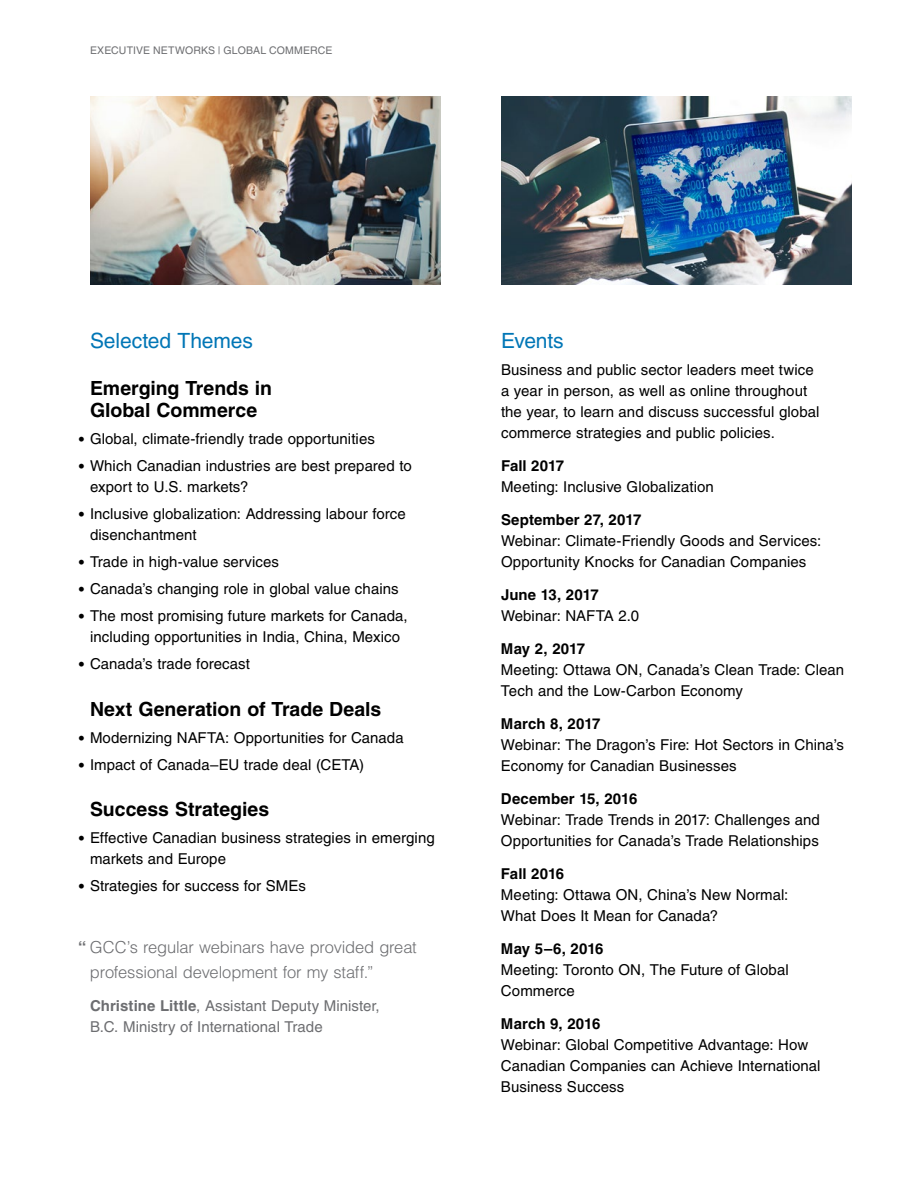
<style>
.page{position:relative;width:918px;height:1188px;background:#fff}
.page>*{position:absolute;margin:0;border:0;box-sizing:border-box;transform-origin:0 0}
.t1{font:21px "Helvetica LT Std";letter-spacing:-.005em;color:#0076b6}
.t2{font:700 19.5px/22.5px "Helvetica LT Std";color:#000}
.t3{font:300 16.5px/25.5px "Helvetica LT Std";letter-spacing:-.01em;color:#6d6e71}
.t4{font:15px/21px "Helvetica LT Std";letter-spacing:.005em;color:#000}
.t5{font:700 15px "Helvetica LT Std";letter-spacing:.005em;color:#000}
.t6{font:15px/21px "Helvetica LT Std";letter-spacing:.005em;color:#6d6e71}
.t7{font:10.5px "Helvetica LT Std";letter-spacing:.015em;color:#6d6e71}
.s1{font-weight:300;font-size:13.5px}
.s2{font-weight:700}
</style>
<div class="page">
<img style="left:90px;top:96px;width:351px;height:189px">
<img style="left:501px;top:96px;width:351px;height:189px">
<p class="t7" style="left:90px;top:44px;width:222px">EXECUTIVE NETWORKS | Global Commerce</p>
<h1 class="t1" style="left:90px;top:329px;width:165px">Selected Themes</h1>
<h2 class="t2" style="left:90px;top:376px;width:184px">Emerging Trends in<br>Global Commerce</h2>
<p class="t4" style="left:78px;top:428px;width:298px"><span class="s1">•</span> Global, climate-friendly trade opportunities</p>
<p class="t4" style="left:90px;top:455px;width:323px;text-indent:-12px"><span class="s1">•</span> Which Canadian industries are best prepared to export to U.S. markets?</p>
<p class="t4" style="left:90px;top:503px;width:317px;text-indent:-12px"><span class="s1">•</span> Inclusive globalization: Addressing labour force disenchantment</p>
<p class="t4" style="left:78px;top:551px;width:203px"><span class="s1">•</span> Trade in high-value services</p>
<p class="t4" style="left:78px;top:578px;width:322px"><span class="s1">•</span> Canada’s changing role in global value chains</p>
<p class="t4" style="left:78px;top:605px;width:331px;text-align:center"><span class="s1">•</span> The most promising future markets for Canada, including opportunities in India, China, Mexico</p>
<p class="t4" style="left:78px;top:653px;width:174px"><span class="s1">•</span> Canada’s trade forecast</p>
<h2 class="t2" style="left:90px;top:697px;width:293px">Next Generation of Trade Deals</h2>
<p class="t4" style="left:78px;top:727px;width:327px"><span class="s1">•</span> Modernizing NAFTA: Opportunities for Canada</p>
<p class="t4" style="left:78px;top:754px;width:288px"><span class="s1">•</span> Impact of Canada–EU trade deal (CETA)</p>
<h2 class="t2" style="left:90px;top:798px;width:181px">Success Strategies</h2>
<p class="t4" style="left:90px;top:827px;width:346px;text-indent:-12px"><span class="s1">•</span> Effective Canadian business strategies in emerging markets and Europe</p>
<p class="t4" style="left:78px;top:875px;width:230px"><span class="s1">•</span> Strategies for success for SMEs</p>
<p class="t3" style="left:90px;top:934px;width:328px;text-indent:-12px"><span class="s2">“</span> GCC’s regular webinars have provided great professional development for my staff.”</p>
<p class="t6" style="left:90px;top:995px;width:291px"><span class="s2">Christine Little</span>, Assistant Deputy Minister,<br>B.C. Ministry of International Trade</p>
<h1 class="t1" style="left:501px;top:329px;width:64px">Events</h1>
<p class="t4" style="left:501px;top:359px;width:320px">Business and public sector leaders meet twice a year in person, as well as online throughout the year, to learn and discuss successful global commerce strategies and public policies.</p>
<p class="t5" style="left:501px;top:457px;width:65px">Fall 2017</p>
<p class="t4" style="left:501px;top:476px;width:214px">Meeting: Inclusive Globalization</p>
<p class="t5" style="left:501px;top:511px;width:142px">September 27, 2017</p>
<p class="t4" style="left:501px;top:530px;width:322px">Webinar: Climate-Friendly Goods and Services:<br>Opportunity Knocks for Canadian Companies</p>
<p class="t5" style="left:501px;top:586px;width:99px">June 13, 2017</p>
<p class="t4" style="left:501px;top:605px;width:140px">Webinar: NAFTA 2.0</p>
<p class="t5" style="left:501px;top:640px;width:86px">May 2, 2017</p>
<p class="t4" style="left:501px;top:659px;width:345px">Meeting: Ottawa ON, Canada’s Clean Trade: Clean<br>Tech and the Low-Carbon Economy</p>
<p class="t5" style="left:501px;top:715px;width:101px">March 8, 2017</p>
<p class="t4" style="left:501px;top:734px;width:345px">Webinar: The Dragon’s Fire: Hot Sectors in China’s<br>Economy for Canadian Businesses</p>
<p class="t5" style="left:501px;top:790px;width:138px">December 15, 2016</p>
<p class="t4" style="left:501px;top:809px;width:320px">Webinar: Trade Trends in 2017: Challenges and<br>Opportunities for Canada’s Trade Relationships</p>
<p class="t5" style="left:501px;top:865px;width:65px">Fall 2016</p>
<p class="t4" style="left:501px;top:884px;width:289px">Meeting: Ottawa ON, China’s New Normal:<br>What Does It Mean for Canada?</p>
<p class="t5" style="left:501px;top:940px;width:104px">May 5–6, 2016</p>
<p class="t4" style="left:501px;top:959px;width:289px">Meeting: Toronto ON, The Future of Global<br>Commerce</p>
<p class="t5" style="left:501px;top:1015px;width:101px">March 9, 2016</p>
<p class="t4" style="left:501px;top:1034px;width:321px">Webinar: Global Competitive Advantage: How<br>Canadian Companies can Achieve International<br>Business Success</p>
</div>
